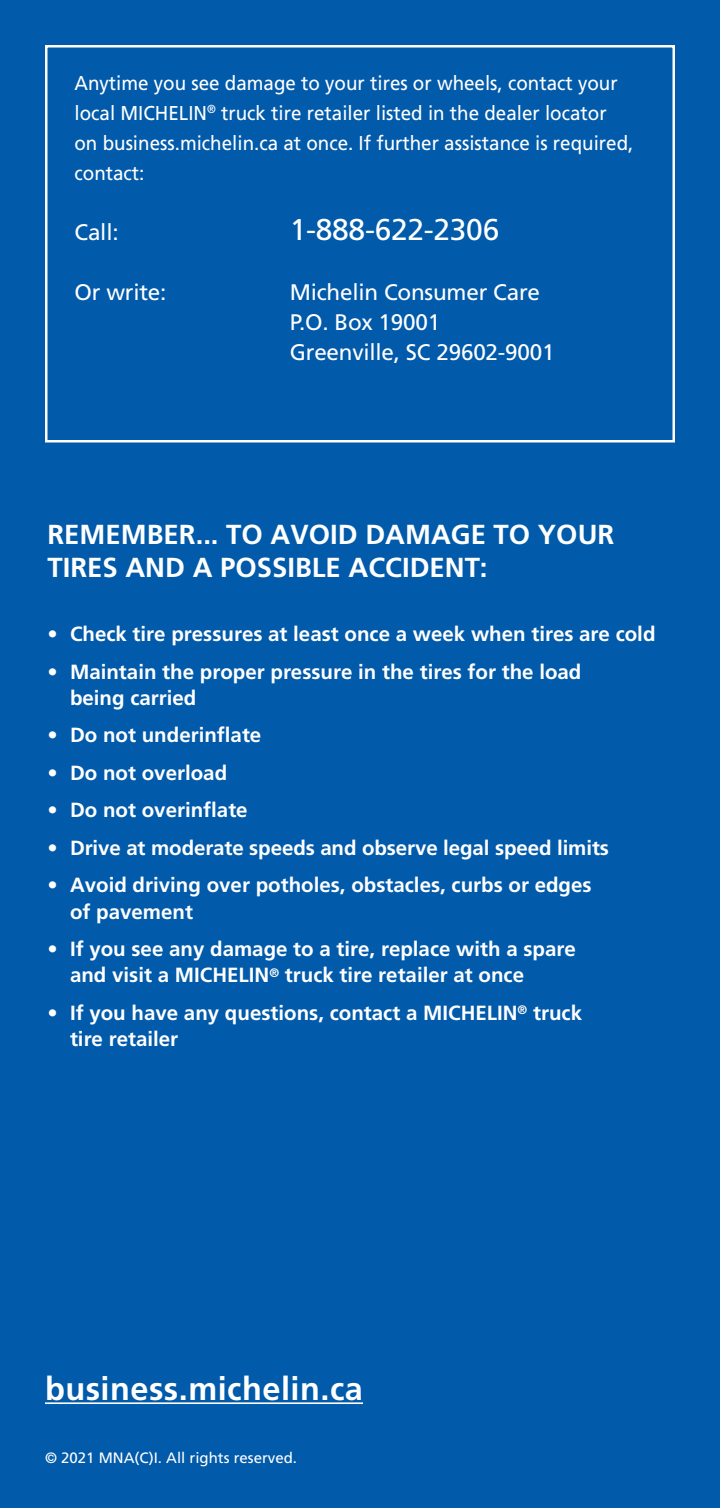
<style>
.page{position:relative;width:720px;height:1508px;background:#015aaa}
.page>*{position:absolute;margin:0;border:0;box-sizing:border-box;transform-origin:0 0}
.Basic_copy{font:700 32.5px "Frutiger LT Std";letter-spacing:.015em;color:#fff}
.t1{font:30px "Frutiger LT Std";letter-spacing:-.01em;color:#fff}
.t2{font:700 27.5px/33px "Frutiger LT Std";color:#fff}
.t3{font:22.5px "Frutiger LT Std";letter-spacing:-.01em;color:#fff}
.t4{font:700 20.5px/26.2px "Frutiger LT Std";color:#fff}
.body{font:20px/30px "Frutiger LT Std";color:#fff;scale:.94 1}
.t5{font:15px "Frutiger LT Std";color:#fff}
</style>
<div class="page">
<div style="left:45px;top:45px;width:630px;height:397px;border:2px solid #fff"></div>
<hr style="left:45px;top:1402px;width:318px;height:2px;background:#fff">
<p class="body" style="left:74px;top:68px;width:596px">Anytime you see damage to your tires or wheels, contact your local MICHELIN<sup>®</sup> truck tire retailer listed in the dealer locator on business.michelin.ca at once. If further assistance is required, contact:</p>
<p class="t3" style="left:74px;top:219px;width:46px">Call:</p>
<p class="t1" style="left:290px;top:212px;width:211px">1-888-622-2306</p>
<p class="t3" style="left:74px;top:279px;width:93px">Or write:</p>
<p class="t3" style="left:290px;top:279px;width:252px">Michelin Consumer Care</p>
<p class="t3" style="left:290px;top:309px;width:152px">P.O. Box 19001</p>
<p class="t3" style="left:290px;top:339px;width:266px">Greenville, SC 29602-9001</p>
<p class="t2" style="left:48px;top:518px;width:568px">REMEMBER... TO AVOID DAMAGE TO YOUR<br>TIRES AND A POSSIBLE ACCIDENT:</p>
<p class="t4" style="left:48px;top:621px;width:610px">• Check tire pressures at least once a week when tires are cold</p>
<p class="t4" style="left:70px;top:658px;width:513px;text-indent:-22px">• Maintain the proper pressure in the tires for the load being carried</p>
<p class="t4" style="left:48px;top:722px;width:215px">• Do not underinflate</p>
<p class="t4" style="left:48px;top:759px;width:181px">• Do not overload</p>
<p class="t4" style="left:48px;top:797px;width:202px">• Do not overinflate</p>
<p class="t4" style="left:48px;top:834px;width:563px">• Drive at moderate speeds and observe legal speed limits</p>
<p class="t4" style="left:70px;top:872px;width:523px;text-indent:-22px">• Avoid driving over potholes, obstacles, curbs or edges of pavement</p>
<p class="t4" style="left:70px;top:936px;width:507px;text-indent:-22px">• If you see any damage to a tire, replace with a spare and visit a MICHELIN<sup>®</sup> truck tire retailer at once</p>
<p class="t4" style="left:70px;top:999px;width:514px;text-indent:-22px">• If you have any questions, contact a MICHELIN<sup>®</sup> truck tire retailer</p>
<p class="Basic_copy" style="left:45px;top:1369px;width:320px">business.michelin.ca</p>
<p class="t5" style="left:45px;top:1448px;width:254px">© 2021 MNA(C)I. All rights reserved.</p>
</div>
